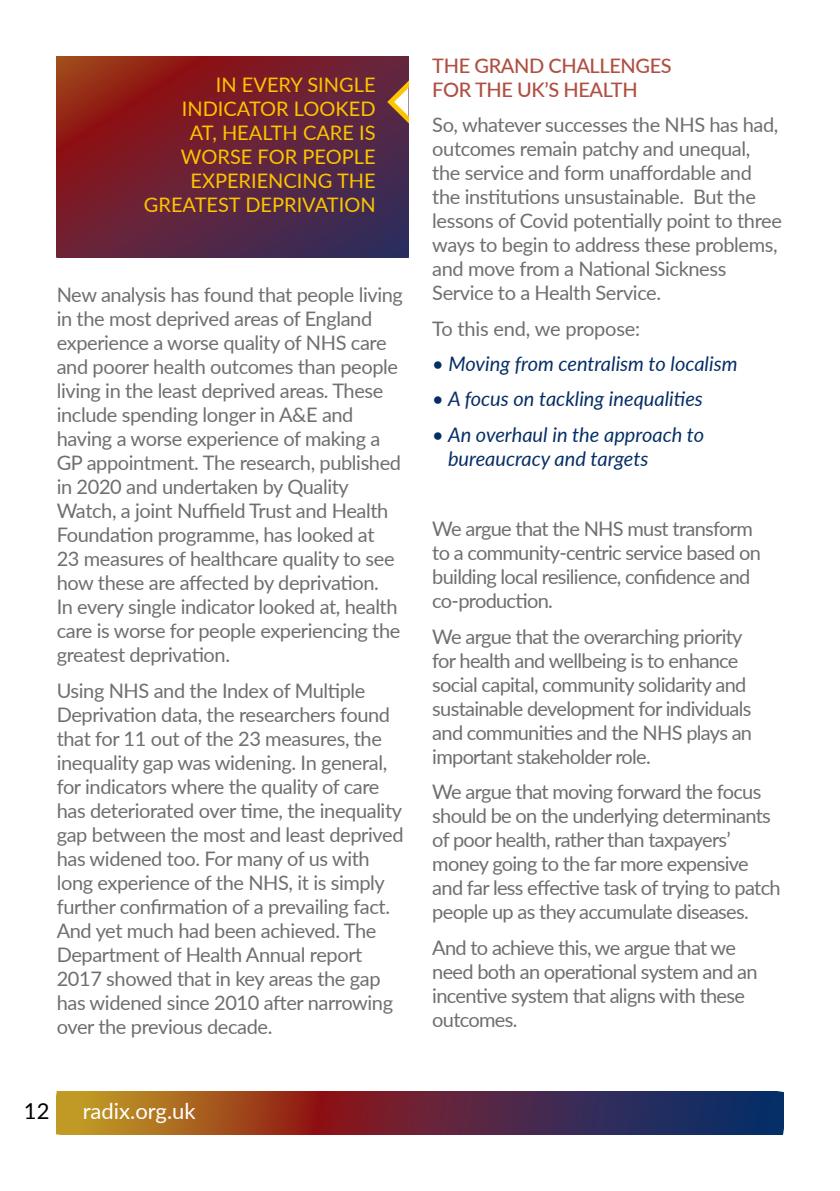
<style>
.page{position:relative;width:840px;height:1191px;background:#fff}
.page>*{position:absolute;margin:0;border:0;box-sizing:border-box;transform-origin:0 0}
.t1{font:22px "Lato";color:#fff}
.t2{font:22px "Lato";color:#000}
.t3{font:20px/24px "Lato";letter-spacing:-.02em;color:#6f6f6e}
.t4{font:italic 20px/24px "Lato";color:#062e66}
.t5{font:20px/24px "Lato";color:#fdc400;text-align:right}
.t6{font:500 20px/24px "Lato";letter-spacing:-.02em;color:#af5043}
</style>
<div class="page">
<img style="left:57px;top:1092px;width:725px;height:42px">
<img style="left:56px;top:57px;width:352px;height:200px">
<svg style="left:383px;top:73px;width:25px;height:57px"></svg>
<p class="t5" style="left:144px;top:74px;width:233px">IN EVERY SINGLE<br>INDICATOR LOOKED<br>AT, HEALTH CARE IS<br>WORSE FOR PEOPLE<br>EXPERIENCING THE<br>GREATEST DEPRIVATION</p>
<p class="t3" style="left:57px;top:284px;width:347px">New analysis has found that people living in the most deprived areas of England experience a worse quality of NHS care and poorer health outcomes than people living in the least deprived areas. These include spending longer in A&amp;E and having a worse experience of making a GP appointment. The research, published in 2020 and undertaken by Quality Watch, a joint Nuffield Trust and Health Foundation programme, has looked at<br>23 measures of healthcare quality to see how these are affected by deprivation.<br>In every single indicator looked at, health care is worse for people experiencing the greatest deprivation.</p>
<p class="t3" style="left:57px;top:677px;width:348px">Using NHS and the Index of Multiple Deprivation data, the researchers found that for 11 out of the 23 measures, the inequality gap was widening. In general, for indicators where the quality of care has deteriorated over time, the inequality gap between the most and least deprived has widened too. For many of us with long experience of the NHS, it is simply further confirmation of a prevailing fact.<br>And yet much had been achieved. The Department of Health Annual report 2017 showed that in key areas the gap has widened since 2010 after narrowing over the previous decade.</p>
<p class="t2" style="left:24px;top:1102px;width:27px">12</p>
<p class="t1" style="left:83px;top:1103px;width:114px">radix.org.uk</p>
<p class="t6" style="left:432px;top:55px;width:241px">THE GRAND CHALLENGES<br>FOR THE UK’S HEALTH</p>
<p class="t3" style="left:432px;top:114px;width:351px">So, whatever successes the NHS has had, outcomes remain patchy and unequal, the service and form unaffordable and the institutions unsustainable. But the lessons of Covid potentially point to three ways to begin to address these problems, and move from a National Sickness Service to a Health Service.</p>
<p class="t3" style="left:432px;top:318px;width:209px">To this end, we propose:</p>
<p class="t4" style="left:432px;top:353px;width:306px">• Moving from centralism to localism</p>
<p class="t4" style="left:432px;top:386px;width:272px">• A focus on tackling inequalities</p>
<p class="t4" style="left:448px;top:424px;width:257px;text-indent:-16px">• An overhaul in the approach to bureaucracy and targets</p>
<p class="t3" style="left:432px;top:518px;width:330px">We argue that the NHS must transform to a community-centric service based on building local resilience, confidence and co-production.</p>
<p class="t3" style="left:432px;top:626px;width:321px">We argue that the overarching priority for health and wellbeing is to enhance social capital, community solidarity and sustainable development for individuals and communities and the NHS plays an important stakeholder role.</p>
<p class="t3" style="left:432px;top:781px;width:350px">We argue that moving forward the focus should be on the underlying determinants of poor health, rather than taxpayers’ money going to the far more expensive and far less effective task of trying to patch people up as they accumulate diseases.</p>
<p class="t3" style="left:432px;top:936px;width:327px">And to achieve this, we argue that we need both an operational system and an incentive system that aligns with these outcomes.</p>
</div>
